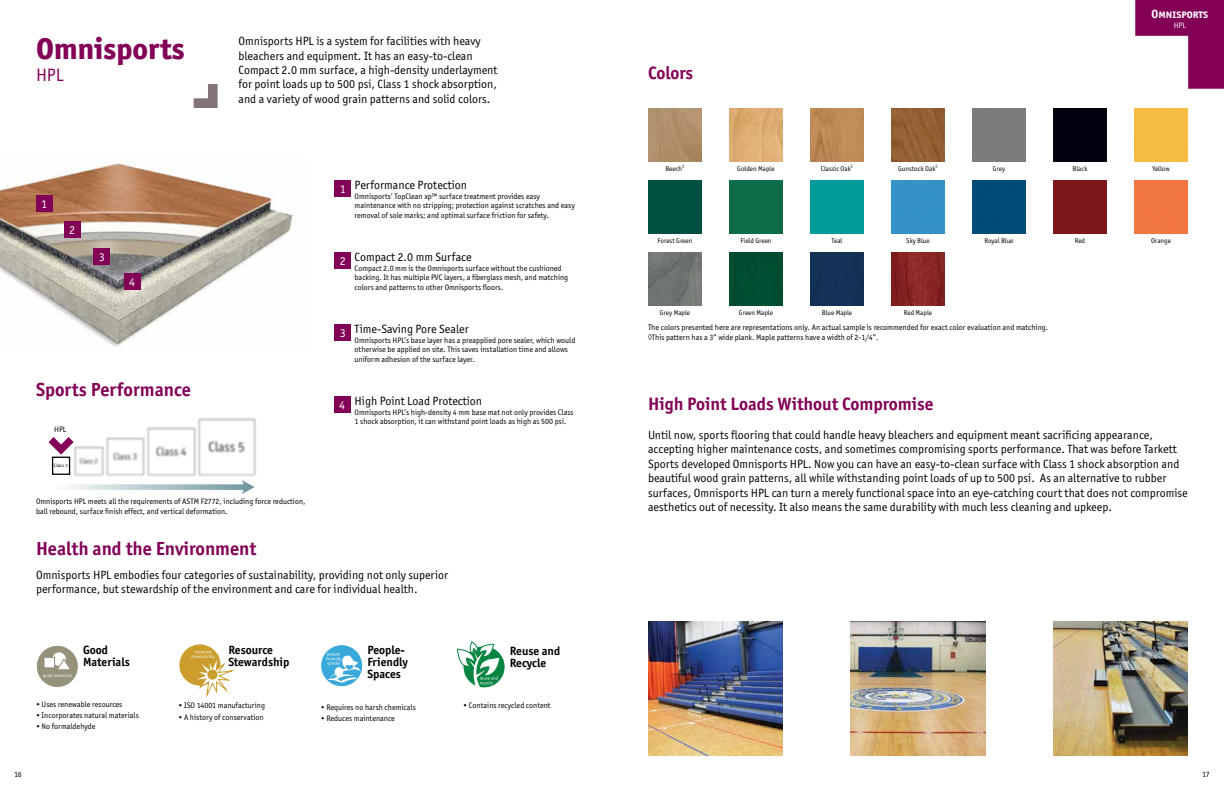
<style>
.page{position:relative;width:1224px;height:792px;background:#fff}
.page>*{position:absolute;margin:0;border:0;box-sizing:border-box;transform-origin:0 0}
.t1{font:800 30px "Officina San ITC";color:#820056}
.t2{font:700 19px "Officina San ITC";color:#820056}
.t3{font:700 18px "Officina San ITC";color:#820056}
.t4{font:18px "Officina San ITC";color:#820056}
.t5{font:12px/14.4px "Officina San ITC";color:#000}
.t6{font:700 12px/12px "Officina San ITC";color:#000}
.t7{font:12px "Officina San ITC Bold SC";color:#fff}
.t8{font:12px "Officina San ITC";color:#fff}
.t9{font:8px/9.6px "Officina San ITC";color:#000}
.t10{font:8px "Officina San ITC";color:#fff}
.t11{font:7px "Officina San ITC";color:#000}
.t12{font:4.8px "Officina San ITC";color:#000;scale:1.1 1}
.s1{color:#fff}
.s2{font-weight:700}
</style>
<div class="page">
<img style="left:0;top:163px;width:293px;height:184px">
<div style="left:36px;top:195px;width:16px;height:16px;background:#820056"></div>
<div style="left:64px;top:222px;width:16px;height:16px;background:#820056"></div>
<div style="left:94px;top:249px;width:16px;height:16px;background:#820056"></div>
<div style="left:124px;top:274px;width:16px;height:16px;background:#820056"></div>
<div style="left:335px;top:180px;width:16px;height:16px;background:#820056"></div>
<div style="left:335px;top:252px;width:16px;height:16px;background:#820056"></div>
<div style="left:335px;top:324px;width:16px;height:16px;background:#820056"></div>
<div style="left:334px;top:396px;width:16px;height:16px;background:#820056"></div>
<svg style="left:1135px;top:0;width:89px;height:89px"></svg>
<div style="left:36px;top:645px;width:42px;height:43px;background:#95927c;border-radius:50%"></div>
<div style="left:36px;top:645px;width:43px;height:43px;border:1px solid #fff;border-radius:50%"></div>
<div style="left:52px;top:652px;width:14px;height:14px;background:#fff;border-radius:50%"></div>
<div style="left:51px;top:652px;width:16px;height:15px;border:1px solid #95927c;border-radius:50%"></div>
<div style="left:44px;top:657px;width:11px;height:11px;background:#9d9a86"></div>
<svg style="left:43px;top:658px;width:29px;height:20px"></svg>
<svg style="left:321px;top:645px;width:42px;height:42px"></svg>
<div style="left:320px;top:644px;width:43px;height:43px;border:1px solid #fff;border-radius:50%"></div>
<svg style="left:326px;top:652px;width:35px;height:31px"></svg>
<div style="left:179px;top:644px;width:42px;height:42px;background:#ca9d2c;border-radius:50%"></div>
<div style="left:179px;top:644px;width:42px;height:42px;border:1px solid #fff;border-radius:50%"></div>
<svg style="left:189px;top:651px;width:43px;height:46px"></svg>
<svg style="left:457px;top:642px;width:48px;height:46px"></svg>
<svg style="left:194px;top:84px;width:24px;height:24px"></svg>
<img style="left:850px;top:621px;width:136px;height:135px">
<img style="left:1053px;top:621px;width:135px;height:135px">
<img style="left:648px;top:621px;width:135px;height:135px">
<div style="left:972px;top:180px;width:54px;height:54px;background:#004b78"></div>
<div style="left:1053px;top:108px;width:54px;height:54px;background:#000010"></div>
<div style="left:891px;top:180px;width:54px;height:54px;background:#3492c8"></div>
<img style="left:891px;top:108px;width:54px;height:54px">
<div style="left:1134px;top:180px;width:54px;height:54px;background:#f47741"></div>
<img style="left:729px;top:108px;width:54px;height:54px">
<div style="left:729px;top:180px;width:54px;height:54px;background:#0e6d46"></div>
<img style="left:648px;top:108px;width:54px;height:54px">
<div style="left:648px;top:180px;width:54px;height:54px;background:#005042"></div>
<div style="left:1053px;top:180px;width:54px;height:54px;background:#7d171a"></div>
<div style="left:1134px;top:108px;width:54px;height:54px;background:#f5be43"></div>
<div style="left:810px;top:180px;width:54px;height:54px;background:#009c9b"></div>
<img style="left:810px;top:108px;width:54px;height:54px">
<img style="left:648px;top:252px;width:54px;height:54px">
<img style="left:891px;top:252px;width:54px;height:54px">
<div style="left:729px;top:252px;width:54px;height:54px;background:#004d30"></div>
<div style="left:810px;top:252px;width:54px;height:54px;background:#143156"></div>
<div style="left:52px;top:457px;width:18px;height:18px;border:1px solid #000"></div>
<img style="left:59px;top:446px;width:33px;height:30px">
<img style="left:92px;top:437px;width:41px;height:39px">
<img style="left:133px;top:427px;width:51px;height:49px">
<img style="left:184px;top:418px;width:72px;height:58px">
<svg style="left:67px;top:480px;width:188px;height:14px"></svg>
<svg style="left:49px;top:437px;width:25px;height:18px"></svg>
<p class="t5" style="left:238px;top:34px;width:260px">Omnisports HPL is a system for facilities with heavy bleachers and equipment. It has an easy-to-clean Compact 2.0 mm surface, a high-density underlayment for point loads up to 500 psi, Class 1 shock absorption, and a variety of wood grain patterns and solid colors.</p>
<h1 class="t1" style="left:36px;top:30px;width:150px">Omnisports</h1>
<h3 class="t4" style="left:36px;top:65px;width:29px">HPL</h3>
<h3 class="t3" style="left:648px;top:62px;width:47px">Colors</h3>
<p class="t11" style="left:665px;top:165px;width:21px">Beech<sup>◊</sup></p>
<p class="t11" style="left:821px;top:165px;width:34px">Classic Oak<sup>◊</sup></p>
<p class="t11" style="left:898px;top:165px;width:41px">Gunstock Oak<sup>◊</sup></p>
<p class="t11" style="left:737px;top:164px;width:39px">Golden Maple</p>
<p class="t11" style="left:993px;top:164px;width:14px">Grey</p>
<p class="t11" style="left:1073px;top:164px;width:16px">Black</p>
<h3 class="t8" style="left:41px;top:197px;width:7px">1</h3>
<h3 class="t8" style="left:69px;top:223px;width:7px">2</h3>
<h3 class="t8" style="left:99px;top:250px;width:7px">3</h3>
<h3 class="t8" style="left:129px;top:275px;width:7px">4</h3>
<h3 class="t8" style="left:340px;top:182px;width:7px">1</h3>
<h3 class="t8" style="left:340px;top:254px;width:7px">2</h3>
<h3 class="t5" style="left:355px;top:178px;width:114px">Performance Protection</h3>
<p class="t9" style="left:355px;top:191px;width:222px">Omnisports’ TopClean xp™ surface treatment provides easy maintenance with no stripping; protection against scratches and easy removal of sole marks; and optimal surface friction for safety.</p>
<h3 class="t5" style="left:355px;top:250px;width:119px">Compact 2.0 mm Surface</h3>
<p class="t9" style="left:355px;top:263px;width:215px">Compact 2.0 mm is the Omnisports surface without the cushioned backing. It has multiple PVC layers, a fiberglass mesh, and matching colors and patterns to other Omnisports floors.</p>
<p class="t11" style="left:658px;top:236px;width:36px">Forest Green</p>
<p class="t11" style="left:1075px;top:236px;width:12px">Red</p>
<p class="t11" style="left:740px;top:236px;width:33px">Field Green</p>
<p class="t11" style="left:832px;top:236px;width:12px">Teal</p>
<p class="t11" style="left:906px;top:236px;width:25px">Sky Blue</p>
<p class="t11" style="left:984px;top:236px;width:31px">Royal Blue</p>
<p class="t11" style="left:660px;top:308px;width:32px">Grey Maple</p>
<p class="t11" style="left:739px;top:308px;width:36px">Green Maple</p>
<p class="t11" style="left:822px;top:308px;width:32px">Blue Maple</p>
<p class="t11" style="left:904px;top:308px;width:30px">Red Maple</p>
<h3 class="t7" style="left:1152px;top:6px;width:58px">Omnisports</h3>
<p class="t10" style="left:1174px;top:20px;width:14px">HPL</p>
<p class="t11" style="left:1152px;top:164px;width:19px">Yellow</p>
<p class="t11" style="left:1151px;top:236px;width:21px">Orange</p>
<h2 class="t2" style="left:36px;top:378px;width:156px">Sports Performance</h2>
<p class="t9" style="left:54px;top:424px;width:14px">HPL</p>
<p class="t12" style="left:54px;top:463px;width:14px">Class 1</p>
<p class="t9" style="left:36px;top:497px;width:271px">Omnisports HPL meets all the requirements of ASTM F2772, including force reduction, ball rebound, surface finish effect, and vertical deformation.</p>
<h3 class="t5" style="left:340px;top:322px;width:130px"><span class="s1">3</span> Time-Saving Pore Sealer</h3>
<p class="t9" style="left:355px;top:335px;width:222px">Omnisports HPL’s base layer has a preapplied pore sealer, which would otherwise be applied on site. This saves installation time and allows uniform adhesion of the surface layer.</p>
<h3 class="t5" style="left:339px;top:394px;width:145px"><span class="s1">4</span> High Point Load Protection</h3>
<p class="t9" style="left:355px;top:407px;width:221px">Omnisports HPL’s high-density 4 mm base mat not only provides Class<br>1 shock absorption, it can withstand point loads as high as 500 psi.</p>
<h2 class="t2" style="left:36px;top:537px;width:222px">Health and the Environment</h2>
<h3 class="t5" style="left:36px;top:568px;width:414px">Omnisports HPL embodies four categories of sustainability, providing not only superior performance, but stewardship of the environment and care for individual health.</h3>
<h3 class="t6" style="left:83px;top:644px;width:48px">Good<br>Materials</h3>
<p class="t9" style="left:36px;top:700px;width:88px">• Uses renewable resources</p>
<p class="t9" style="left:36px;top:711px;width:104px">• Incorporates natural materials</p>
<p class="t9" style="left:36px;top:722px;width:61px">• No formaldehyde</p>
<h3 class="t6" style="left:228px;top:644px;width:62px">Resource<br>Stewardship</h3>
<p class="t9" style="left:178px;top:700px;width:88px">• ISO 14001 manufacturing</p>
<p class="t9" style="left:178px;top:712px;width:87px">• A history of conservation</p>
<h3 class="t6" style="left:367px;top:644px;width:42px">People-<br>Friendly<br>Spaces</h3>
<p class="t9" style="left:321px;top:702px;width:96px">• Requires no harsh chemicals</p>
<p class="t9" style="left:321px;top:713px;width:76px">• Reduces maintenance</p>
<h3 class="t6" style="left:510px;top:645px;width:52px">Reuse and<br>Recycle</h3>
<p class="t9" style="left:463px;top:701px;width:89px">• Contains recycled content</p>
<p class="t9" style="left:648px;top:323px;width:402px">The colors presented here are representations only. An actual sample is recommended for exact color evaluation and matching. <span class="s2">◊</span>This pattern has a 3” wide plank. Maple patterns have a width of 2-1/4”.</p>
<h3 class="t3" style="left:648px;top:393px;width:287px">High Point Loads Without Compromise</h3>
<p class="t5" style="left:648px;top:428px;width:541px">Until now, sports flooring that could handle heavy bleachers and equipment meant sacrificing appearance, accepting higher maintenance costs, and sometimes compromising sports performance. That was before Tarkett Sports developed Omnisports HPL. Now you can have an easy-to-clean surface with Class 1 shock absorption and beautiful wood grain patterns, all while withstanding point loads of up to 500 psi. As an alternative to rubber surfaces, Omnisports HPL can turn a merely functional space into an eye-catching court that does not compromise aesthetics out of necessity. It also means the same durability with much less cleaning and upkeep.</p>
<p class="t9" style="left:14px;top:770px;width:9px">16</p>
<p class="t9" style="left:1202px;top:770px;width:9px">17</p>
</div>
